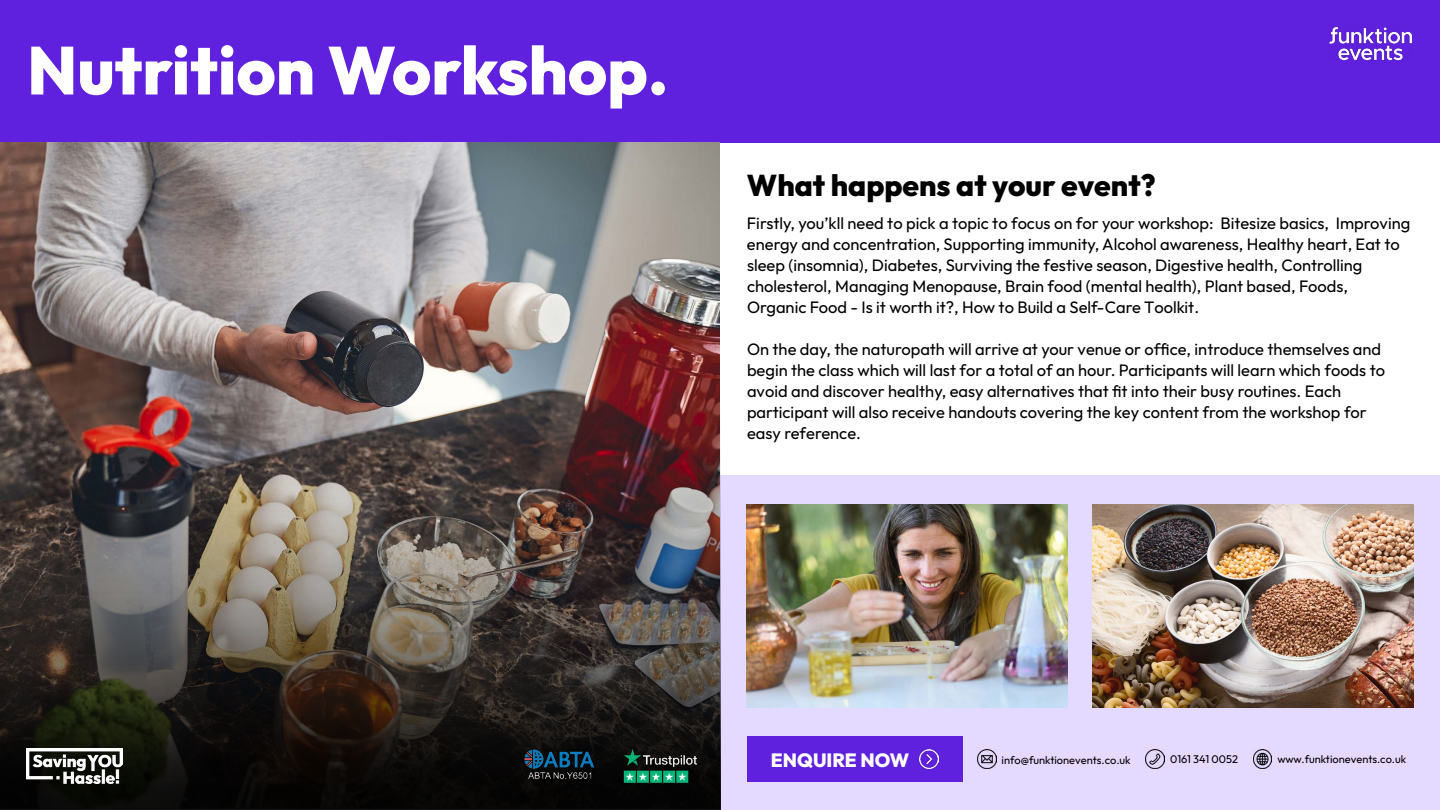
<style>
.page{position:relative;width:1440px;height:810px;background:#fff}
.page>*{position:absolute;margin:0;border:0;box-sizing:border-box;transform-origin:0 0}
.t1{font:100 67.5px "Outfit";color:#fff}
.t2{font:100 30px "Outfit";color:#000}
.t3{font:100 19.2px "Outfit";color:#fff}
.t4{font:100 16.5px/21px "Outfit";color:#000}
.t5{font:100 11.02px "Outfit";color:#000}
</style>
<div class="page">
<div style="left:720px;top:476px;width:720px;height:334px;background:#e4d9ff"></div>
<div style="left:0;top:0;width:1440px;height:143px;background:#6021de"></div>
<img style="left:0;top:143px;width:720px;height:109px">
<img style="left:0;top:252px;width:720px;height:558px">
<div style="left:747px;top:737px;width:215px;height:45px;background:#6021de"></div>
<img style="left:920px;top:750px;width:18px;height:19px">
<img style="left:1253px;top:750px;width:19px;height:18px">
<img style="left:1146px;top:750px;width:19px;height:18px">
<img style="left:977px;top:750px;width:19px;height:18px">
<img style="left:1329px;top:26px;width:84px;height:35px">
<img style="left:27px;top:748px;width:96px;height:35px">
<img style="left:523px;top:748px;width:72px;height:34px">
<img style="left:624px;top:748px;width:72px;height:35px">
<img style="left:747px;top:504px;width:321px;height:204px">
<img style="left:1093px;top:504px;width:320px;height:204px">
<h1 class="t1" style="left:27px;top:31px;width:643px">Nutrition Workshop.</h1>
<h2 class="t2" style="left:747px;top:168px;width:410px">What happens at your event?</h2>
<p class="t4" style="left:747px;top:213px;width:665px">Firstly, you’kll need to pick a topic to focus on for your workshop: Bitesize basics, Improving energy and concentration, Supporting immunity, Alcohol awareness, Healthy heart, Eat to sleep (insomnia), Diabetes, Surviving the festive season, Digestive health, Controlling cholesterol, Managing Menopause, Brain food (mental health), Plant based, Foods, Organic Food - Is it worth it?, How to Build a Self-Care Toolkit.</p>
<p class="t4" style="left:747px;top:339px;width:640px">On the day, the naturopath will arrive at your venue or office, introduce themselves and begin the class which will last for a total of an hour. Participants will learn which foods to avoid and discover healthy, easy alternatives that fit into their busy routines. Each participant will also receive handouts covering the key content from the workshop for easy reference.</p>
<p class="t3" style="left:771px;top:749px;width:140px">ENQUIRE NOW</p>
<p class="t5" style="left:1002px;top:753px;width:131px">info@funktionevents.co.uk</p>
<p class="t5" style="left:1170px;top:753px;width:69px">0161 341 0052</p>
<p class="t5" style="left:1277px;top:753px;width:130px">www.funktionevents.co.uk</p>
</div>
